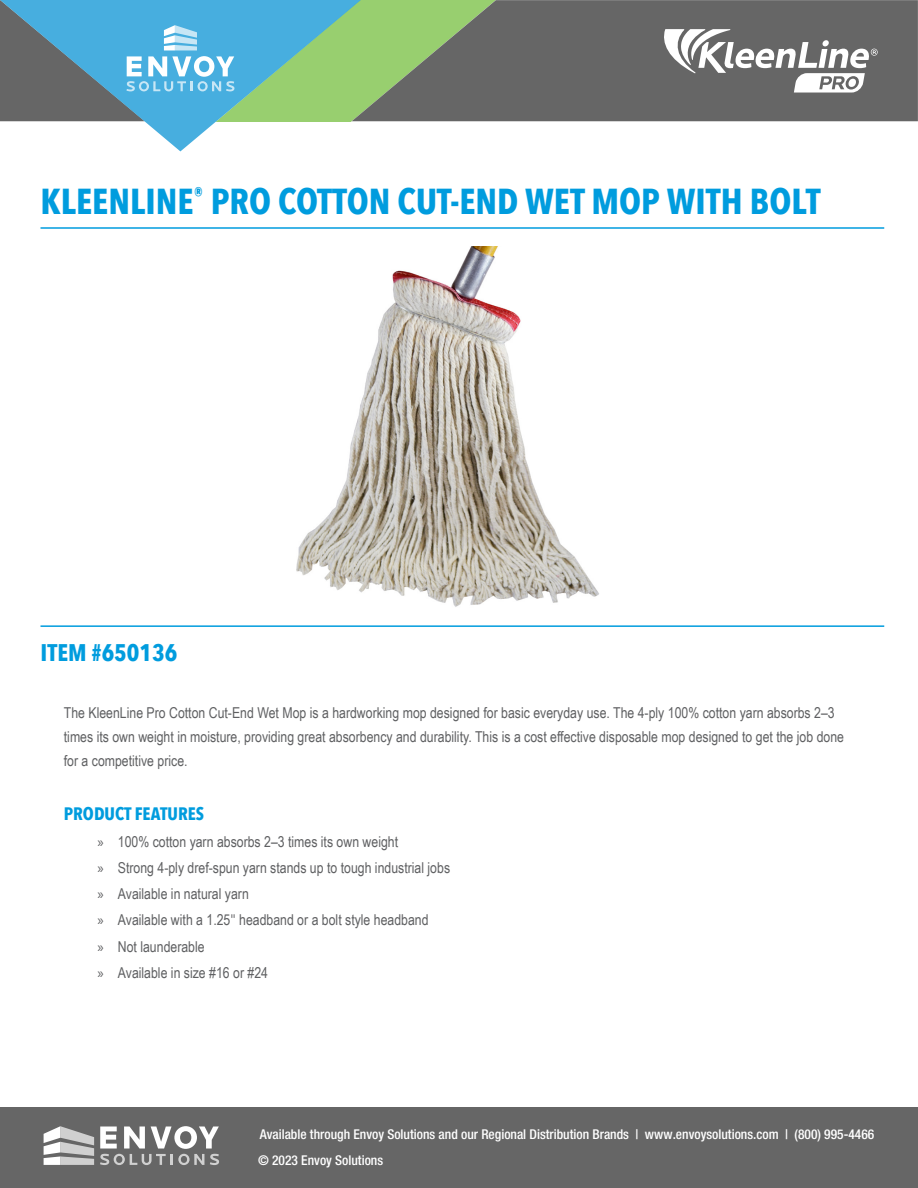
<style>
.page{position:relative;width:918px;height:1188px;background:#fff}
.page>*{position:absolute;margin:0;border:0;box-sizing:border-box;transform-origin:0 0}
.product_name{font:700 36px "Avenir Next Condensed";color:#009cde}
.item_number{font:700 24px "Avenir Next Condensed";color:#009cde}
.subheader{font:700 18px "Avenir Next Condensed";color:#009cde}
.t1{font:15px/24px "Arial Narrow";color:#5f6062}
.t2{font:500 condensed 13.5px/26.5px "Helvetica Neue LT Std";color:#fff}
.s1{font-family:"Myriad Pro"}
.s2{font-family:"Helvetica Neue LT Std";font-weight:300;font-stretch:condensed}
</style>
<div class="page">
<div style="left:0;top:1107px;width:918px;height:81px;background:#666"></div>
<svg style="left:100px;top:1126px;width:119px;height:39px"></svg>
<svg style="left:44px;top:1126px;width:50px;height:39px"></svg>
<div style="left:506px;top:0;width:412px;height:121px;background:#666"></div>
<svg style="left:0;top:121px;width:364px;height:30px"></svg>
<svg style="left:0;top:0;width:506px;height:121px;background:#6ba39d"></svg>
<svg style="left:661px;top:29px;width:217px;height:64px"></svg>
<img style="left:297px;top:246px;width:302px;height:361px">
<hr style="left:40px;top:625px;width:844px;height:2px;background:#009cde">
<hr style="left:40px;top:227px;width:844px;height:2px;background:#009cde">
<p class="product_name" style="left:40px;top:179px;width:782px">KLEENLINE<sup>®</sup> PRO COTTON CUT-END WET MOP WITH BOLT</p>
<p class="item_number" style="left:40px;top:638px;width:138px">ITEM #650136</p>
<p class="t1" style="left:64px;top:700px;width:782px">The KleenLine Pro Cotton Cut-End Wet Mop is a hardworking mop designed for basic everyday use. The 4-ply 100% cotton yarn absorbs 2–3 times its own weight in moisture, providing great absorbency and durability. This is a cost effective disposable mop designed to get the job done for a competitive price.</p>
<p class="subheader" style="left:64px;top:803px;width:142px">PRODUCT FEATURES</p>
<p class="t1" style="left:98px;top:829px;width:302px"><span class="s1">»</span> 100% cotton yarn absorbs 2–3 times its own weight</p>
<p class="t1" style="left:98px;top:855px;width:354px"><span class="s1">»</span> Strong 4-ply dref-spun yarn stands up to tough industrial jobs</p>
<p class="t1" style="left:98px;top:881px;width:153px"><span class="s1">»</span> Available in natural yarn</p>
<p class="t1" style="left:98px;top:907px;width:333px"><span class="s1">»</span> Available with a 1.25<span class="s2">"</span> headband or a bolt style headband</p>
<p class="t1" style="left:98px;top:934px;width:109px"><span class="s1">»</span> Not launderable</p>
<p class="t1" style="left:98px;top:960px;width:172px"><span class="s1">»</span> Available in size #16 or #24</p>
<p class="t2" style="left:258px;top:1120px;width:618px">Available through Envoy Solutions and our Regional Distribution Brands | www.envoysolutions.com | (800) 995-4466 © 2023 Envoy Solutions</p>
</div>
